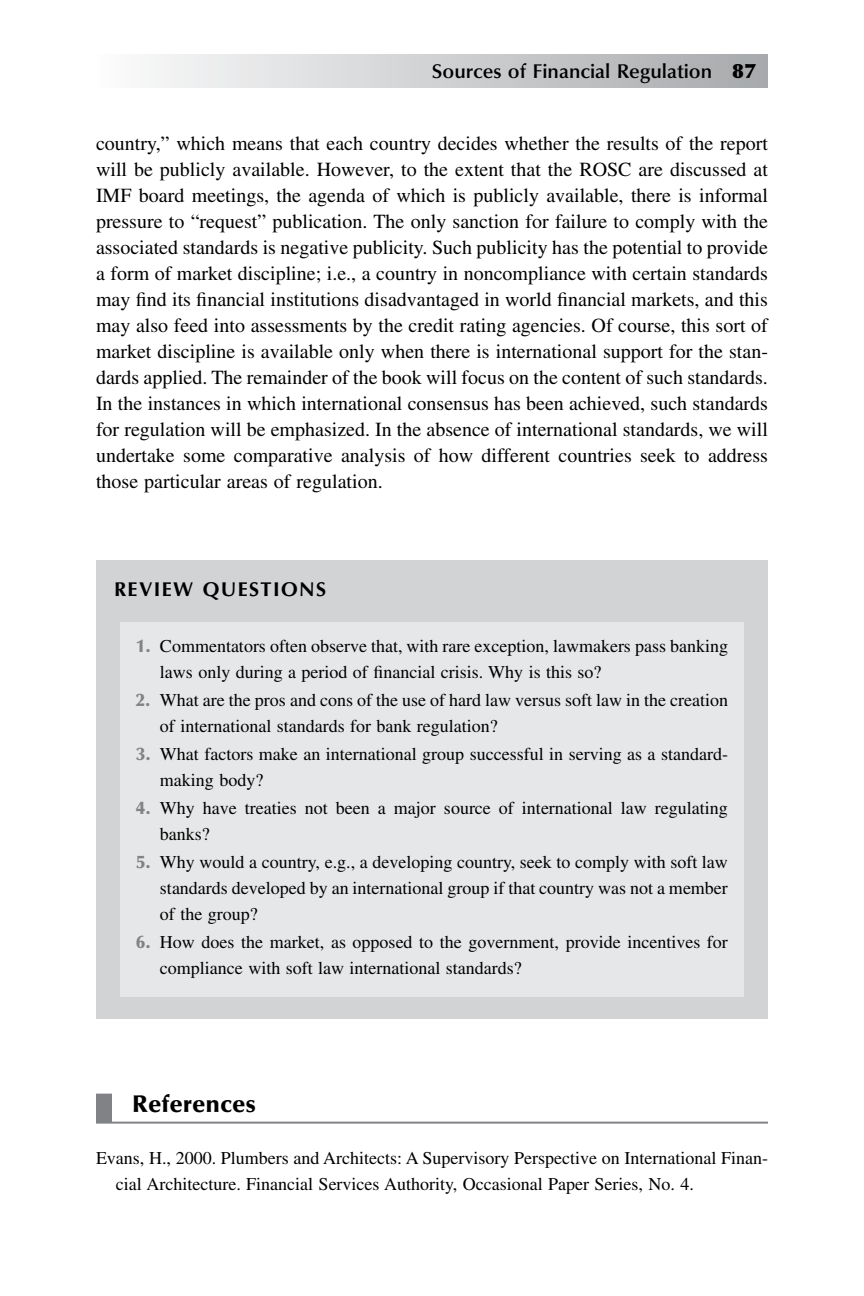
<style>
.page{position:relative;width:864px;height:1296px;background:#fff}
.page>*{position:absolute;margin:0;border:0;box-sizing:border-box;transform-origin:0 0}
.t1{font:900 24px "Optima";color:#000}
.t2{font:20px/26px "Times";color:#000;text-align:justify}
.t3{font:600 20px "Optima";color:#000}
.t4{font:700 20px "Optima";letter-spacing:.07em;color:#000}
.t5{font:18px/26px "Times";color:#000}
.s1{font-weight:900}
.s2{font-family:"Optima";font-weight:900;color:#808285}
</style>
<div class="page">
<div style="left:96px;top:54px;width:672px;height:34px;background:linear-gradient(to right,#fbfcfc,#a7a9ac)"></div>
<div style="left:96px;top:560px;width:672px;height:458px;background:#d1d3d4"></div>
<div style="left:120px;top:622px;width:624px;height:374px;background:#e6e7e8"></div>
<div style="left:96px;top:1094px;width:672px;height:30px;background:#808285"></div>
<div style="left:112px;top:1092px;width:656px;height:30px;background:#fff"></div>
<p class="t3" style="left:432px;top:60px;width:326px">Sources of Financial Regulation <span class="s1">87</span></p>
<p class="t2" style="left:96px;top:130px;width:674px">country,” which means that each country decides whether the results of the report will be publicly available. However, to the extent that the ROSC are discussed at IMF board meetings, the agenda of which is publicly available, there is informal pressure to “request” publication. The only sanction for failure to comply with the associated standards is negative publicity. Such publicity has the potential to provide a form of market discipline; i.e., a country in noncompliance with certain standards may find its financial institutions disadvantaged in world financial markets, and this may also feed into assessments by the credit rating agencies. Of course, this sort of market discipline is available only when there is international support for the stan&shy;dards applied. The remainder of the book will focus on the content of such standards.<br>In the instances in which international consensus has been achieved, such standards for regulation will be emphasized. In the absence of international standards, we will undertake some comparative analysis of how different countries seek to address those particular areas of regulation.</p>
<p class="t4" style="left:114px;top:578px;width:214px">REVIEW QUESTIONS</p>
<p class="t5" style="left:160px;top:633px;width:570px;text-indent:-24px"><span class="s2">1.</span> Commentators often observe that, with rare exception, lawmakers pass banking laws only during a period of financial crisis. Why is this so?</p>
<p class="t5" style="left:160px;top:687px;width:570px;text-indent:-24px"><span class="s2">2.</span> What are the pros and cons of the use of hard law versus soft law in the creation of international standards for bank regulation?</p>
<p class="t5" style="left:160px;top:741px;width:570px;text-indent:-24px"><span class="s2">3.</span> What factors make an international group successful in serving as a standard&shy;making body?</p>
<p class="t5" style="left:160px;top:795px;width:569px;text-indent:-24px"><span class="s2">4.</span> Why have treaties not been a major source of international law regulating banks?</p>
<p class="t5" style="left:160px;top:849px;width:569px;text-align:justify;text-indent:-24px"><span class="s2">5.</span> Why would a country, e.g., a developing country, seek to comply with soft law standards developed by an international group if that country was not a member of the group?</p>
<p class="t5" style="left:160px;top:929px;width:569px;text-indent:-24px"><span class="s2">6.</span> How does the market, as opposed to the government, provide incentives for compliance with soft law international standards?</p>
<p class="t1" style="left:132px;top:1089px;width:126px">References</p>
<p class="t5" style="left:116px;top:1145px;width:654px;text-indent:-20px">Evans, H., 2000. Plumbers and Architects: A Supervisory Perspective on International Finan&shy;cial Architecture. Financial Services Authority, Occasional Paper Series, No. 4.</p>
</div>
